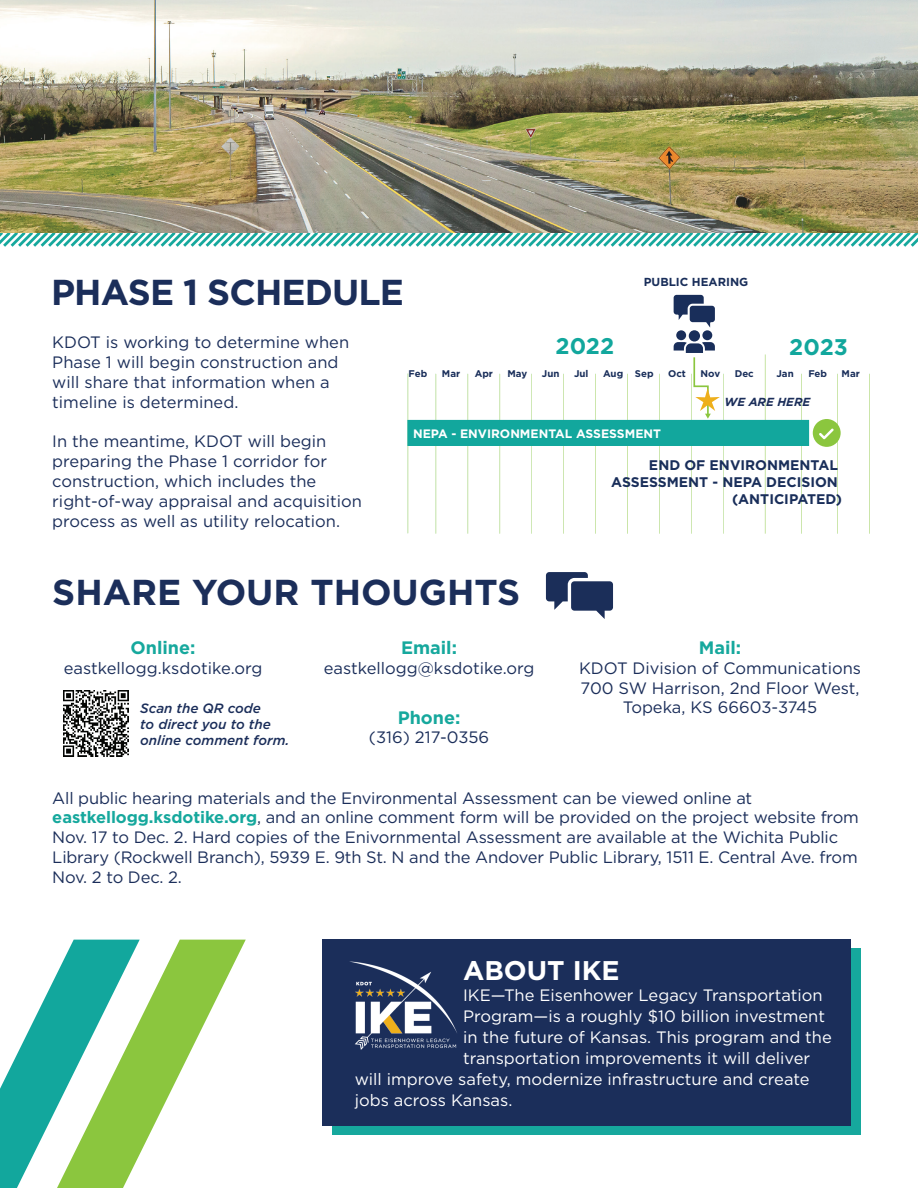
<style>
.page{position:relative;width:918px;height:1188px;background:#fff}
.page>*{position:absolute;margin:0;border:0;box-sizing:border-box;transform-origin:0 0}
.t1{font:700 36px "Gotham";letter-spacing:-.015em;color:#1b2e5a}
.t2{font:700 27px "Gotham";color:#fff}
.t3{font:700 22.65px "Gotham";color:#12a79d}
.t4{font:700 18px "Gotham";color:#16a89d}
.t5{font:16.5px/19.8px "Gotham";letter-spacing:-.01em;color:#1b2e5a}
.t6{font:16.5px "Gotham";color:#fff}
.t7{font:700 13.95px/16.8px "Gotham";color:#192e5a;text-align:right}
.t8{font:italic 500 13.5px/16.2px "Gotham";color:#1b2e5a}
.t9{font:700 12.15px "Gotham";color:#fff}
.t10{font:italic 700 11.7px "Gotham";color:#1b2e5a}
.t11{font:700 11.55px "Gotham";color:#192e5a}
.t12{font:700 9.75px "Gotham";color:#192e5a}
.s1{font-weight:700;color:#16a89d}
</style>
<div class="page">
<div style="left:333px;top:948px;width:528px;height:187px;background:#16a89d"></div>
<div style="left:322px;top:940px;width:528px;height:186px;background:#1b2e5a"></div>
<svg style="left:140px;top:940px;width:106px;height:214px"></svg>
<svg style="left:0;top:940px;width:140px;height:248px"></svg>
<img style="left:349px;top:961px;width:108px;height:89px">
<svg style="left:546px;top:572px;width:67px;height:47px"></svg>
<img style="left:63px;top:691px;width:66px;height:66px">
<hr style="left:765px;top:354px;width:1px;height:180px;background:#8bc63e">
<hr style="left:436px;top:374px;width:1px;height:160px;background:#8bc63e">
<hr style="left:468px;top:374px;width:1px;height:160px;background:#8bc63e">
<hr style="left:499px;top:374px;width:1px;height:160px;background:#8bc63e">
<hr style="left:531px;top:374px;width:1px;height:160px;background:#8bc63e">
<hr style="left:563px;top:374px;width:1px;height:160px;background:#8bc63e">
<hr style="left:595px;top:374px;width:1px;height:160px;background:#8bc63e">
<hr style="left:627px;top:374px;width:1px;height:160px;background:#8bc63e">
<hr style="left:659px;top:374px;width:1px;height:160px;background:#8bc63e">
<hr style="left:691px;top:374px;width:1px;height:160px;background:#8bc63e">
<hr style="left:723px;top:374px;width:1px;height:160px;background:#8bc63e">
<hr style="left:837px;top:374px;width:1px;height:160px;background:#8bc63e">
<hr style="left:869px;top:374px;width:1px;height:160px;background:#8bc63e">
<hr style="left:801px;top:374px;width:1px;height:160px;background:#8bc63e">
<hr style="left:408px;top:374px;width:1px;height:159px;background:#8bc63e">
<div style="left:408px;top:420px;width:401px;height:25px;background:#12a79d"></div>
<div style="left:408px;top:420px;width:401px;height:26px;border:1px solid #12a79d"></div>
<svg style="left:813px;top:419px;width:28px;height:28px"></svg>
<div style="left:689px;top:330px;width:11px;height:12px;background:#192e5a;border-radius:50%"></div>
<div style="left:702px;top:330px;width:10px;height:10px;background:#192e5a;border-radius:50%"></div>
<div style="left:676px;top:330px;width:10px;height:10px;background:#192e5a;border-radius:50%"></div>
<svg style="left:674px;top:295px;width:41px;height:33px"></svg>
<svg style="left:674px;top:342px;width:46px;height:77px"></svg>
<svg style="left:0;top:232px;width:918px;height:15px"></svg>
<img style="left:0;top:0;width:918px;height:232px">
<h1 class="t1" style="left:51px;top:268px;width:354px">PHASE 1 SCHEDULE</h1>
<p class="t11" style="left:644px;top:275px;width:106px">PUBLIC HEARING</p>
<p class="t5" style="left:52px;top:332px;width:298px">KDOT is working to determine when<br>Phase 1 will begin construction and will share that information when a timeline is determined.</p>
<p class="t5" style="left:52px;top:431px;width:311px">In the meantime, KDOT will begin preparing the Phase 1 corridor for construction, which includes the right-of-way appraisal and acquisition process as well as utility relocation.</p>
<h3 class="t3" style="left:556px;top:331px;width:60px">2022</h3>
<h3 class="t3" style="left:789px;top:332px;width:60px">2023</h3>
<p class="t12" style="left:409px;top:367px;width:20px">Feb</p>
<p class="t12" style="left:442px;top:367px;width:20px">Mar</p>
<p class="t12" style="left:475px;top:367px;width:20px">Apr</p>
<p class="t12" style="left:508px;top:367px;width:21px">May</p>
<p class="t12" style="left:542px;top:367px;width:19px">Jun</p>
<p class="t12" style="left:574px;top:367px;width:16px">Jul</p>
<p class="t12" style="left:603px;top:367px;width:52px">Aug Sep</p>
<p class="t12" style="left:668px;top:367px;width:19px">Oct</p>
<p class="t12" style="left:701px;top:367px;width:21px">Nov</p>
<p class="t12" style="left:735px;top:367px;width:21px">Dec</p>
<p class="t12" style="left:777px;top:367px;width:19px">Jan</p>
<p class="t12" style="left:808px;top:367px;width:20px">Feb</p>
<p class="t12" style="left:842px;top:367px;width:20px">Mar</p>
<p class="t10" style="left:724px;top:395px;width:87px">WE ARE HERE</p>
<p class="t9" style="left:413px;top:426px;width:250px">NEPA - ENVIRONMENTAL ASSESSMENT</p>
<p class="t7" style="left:611px;top:457px;width:233px">END OF ENVIRONMENTAL<br>ASSESSMENT - NEPA DECISION (ANTICIPATED)</p>
<h1 class="t1" style="left:52px;top:569px;width:469px">SHARE YOUR THOUGHTS</h1>
<p class="t4" style="left:131px;top:636px;width:66px">Online:</p>
<p class="t5" style="left:64px;top:658px;width:200px">eastkellogg.ksdotike.org</p>
<p class="t4" style="left:398px;top:705px;width:64px">Phone:</p>
<p class="t5" style="left:369px;top:727px;width:122px">(316) 217-0356</p>
<p class="t4" style="left:401px;top:636px;width:58px">Email:</p>
<p class="t5" style="left:324px;top:658px;width:212px">eastkellogg@ksdotike.org</p>
<p class="t8" style="left:140px;top:700px;width:151px">Scan the QR code<br>to direct you to the online comment form.</p>
<p class="t4" style="left:699px;top:636px;width:44px">Mail:</p>
<p class="t5" style="left:579px;top:658px;width:284px;text-align:center">KDOT Division of Communications<br>700 SW Harrison, 2nd Floor West,<br>Topeka, KS 66603-3745</p>
<p class="t5" style="left:52px;top:787px;width:808px">All public hearing materials and the Environmental Assessment can be viewed online at <span class="s1">eastkellogg.ksdotike.org</span>, and an online comment form will be provided on the project website from Nov. 17 to Dec. 2. Hard copies of the Enivornmental Assessment are available at the Wichita Public Library (Rockwell Branch), 5939 E. 9th St. N and the Andover Public Library, 1511 E. Central Ave. from Nov. 2 to Dec. 2.</p>
<h2 class="t2" style="left:463px;top:953px;width:158px">ABOUT IKE</h2>
<p class="t6" style="left:463px;top:985px;width:361px">IKE—The Eisenhower Legacy Transportation</p>
<p class="t6" style="left:463px;top:1006px;width:363px">Program—is a roughly $10 billion investment</p>
<p class="t6" style="left:463px;top:1027px;width:370px">in the future of Kansas. This program and the</p>
<p class="t6" style="left:463px;top:1048px;width:349px">transportation improvements it will deliver</p>
<p class="t6" style="left:355px;top:1069px;width:456px">will improve safety, modernize infrastructure and create</p>
<p class="t6" style="left:355px;top:1090px;width:159px">jobs across Kansas.</p>
</div>
